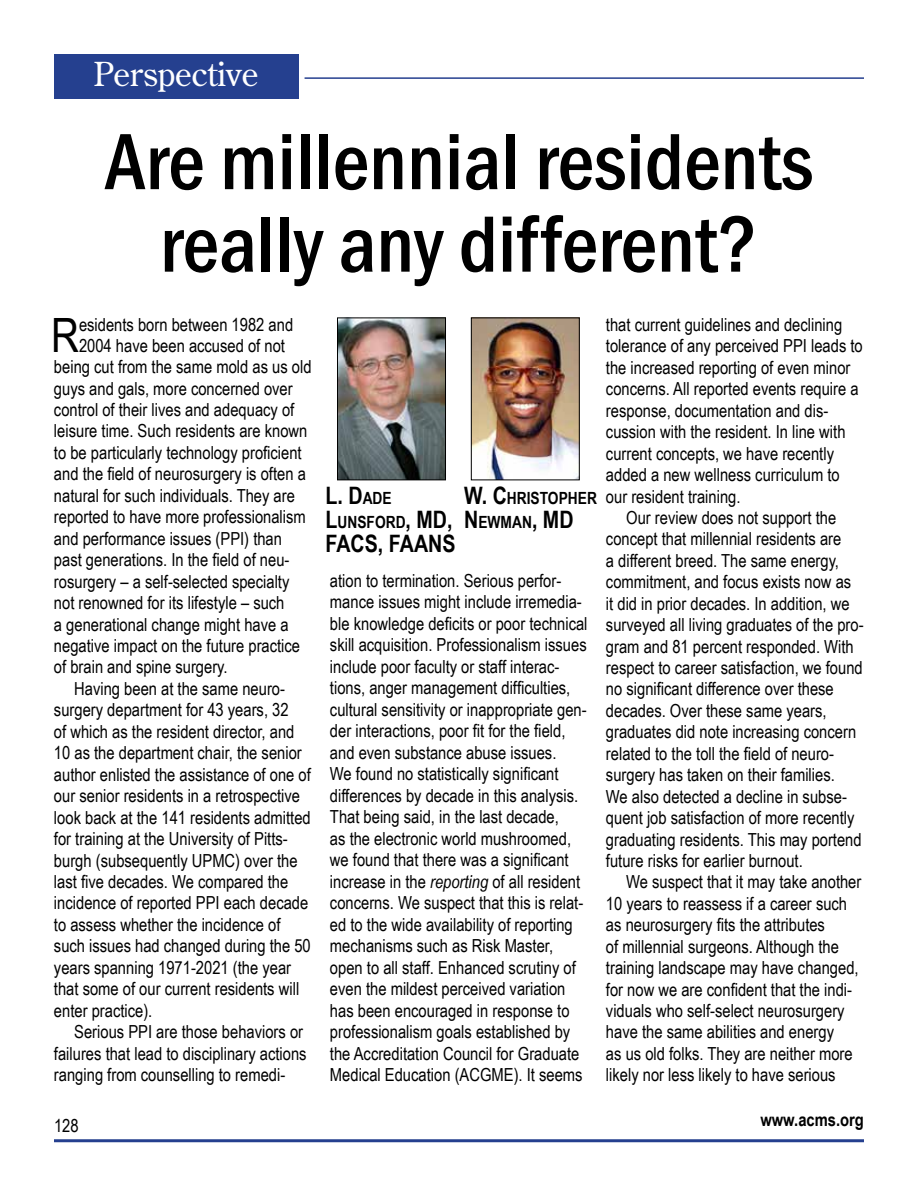
<style>
.page{position:relative;width:918px;height:1188px;background:#fff}
.page>*{position:absolute;margin:0;border:0;box-sizing:border-box;transform-origin:0 0}
.t1{font:500 condensed 82.5px/82.5px "Franklin Gothic";color:#000;text-align:center}
.t2{font:47.4px "Arial Narrow";color:#000}
.t3{font:36px "Century Old Style";color:#fff}
.t4{font:33px "Century Old Style";color:#fff}
.t5{font:700 24px "Arial Narrow";color:#000}
.t6{font:18px/21.5px "Arial Narrow";color:#000}
.t7{font:700 18px "Arial Narrow";color:#000}
.t8{font:700 16.8px/24px "Arial Narrow";color:#000}
.s1{font-size:16.8px}
.s2{font-size:24px}
.s3{font-style:italic}
</style>
<div class="page">
<hr style="left:54px;top:1139px;width:810px;height:3px;background:#25408f">
<hr style="left:305px;top:77px;width:559px;height:2px;background:#25408f">
<div style="left:54px;top:54px;width:244px;height:45px;background:#25408f"></div>
<img style="left:473px;top:320px;width:105px;height:158px">
<div style="left:471px;top:318px;width:109px;height:162px;border:1px solid #000"></div>
<img style="left:339px;top:320px;width:105px;height:158px">
<div style="left:337px;top:318px;width:109px;height:162px;border:1px solid #000"></div>
<h3 class="t4" style="left:94px;top:53px;width:166px">Perspective</h3>
<h3 class="t3" style="left:86px;top:52px;width:181px">Perspective</h3>
<h1 class="t1" style="left:105px;top:120px;width:710px">Are millennial residents really any different?</h1>
<h2 class="t2" style="left:51px;top:300px;width:30px">R</h2>
<p class="t6" style="left:79px;top:313px;width:216px">esidents born between 1982 and</p>
<p class="t6" style="left:79px;top:334px;width:207px">2004 have been accused of not</p>
<p class="t6" style="left:54px;top:355px;width:259px">being cut from the same mold as us old</p>
<p class="t6" style="left:54px;top:377px;width:240px">guys and gals, more concerned over</p>
<p class="t6" style="left:54px;top:398px;width:242px">control of their lives and adequacy of</p>
<p class="t6" style="left:54px;top:420px;width:255px">leisure time. Such residents are known</p>
<p class="t6" style="left:54px;top:441px;width:249px">to be particularly technology proficient</p>
<p class="t6" style="left:54px;top:463px;width:253px">and the field of neurosurgery is often a</p>
<p class="t6" style="left:54px;top:484px;width:242px">natural for such individuals. They are</p>
<p class="t6" style="left:54px;top:506px;width:253px">reported to have more professionalism</p>
<p class="t6" style="left:54px;top:527px;width:230px">and performance issues (PPI) than</p>
<p class="t6" style="left:54px;top:548px;width:237px">past generations. In the field of neu-</p>
<p class="t6" style="left:54px;top:570px;width:237px">rosurgery – a self-selected specialty</p>
<p class="t6" style="left:54px;top:591px;width:232px">not renowned for its lifestyle – such</p>
<p class="t6" style="left:54px;top:613px;width:236px">a generational change might have a</p>
<p class="t6" style="left:54px;top:634px;width:248px">negative impact on the future practice</p>
<p class="t6" style="left:54px;top:656px;width:175px">of brain and spine surgery.</p>
<p class="t6" style="left:74px;top:677px;width:212px">Having been at the same neuro-</p>
<p class="t6" style="left:54px;top:699px;width:236px">surgery department for 43 years, 32</p>
<p class="t6" style="left:54px;top:720px;width:242px">of which as the resident director, and</p>
<p class="t6" style="left:54px;top:742px;width:249px">10 as the department chair, the senior</p>
<p class="t6" style="left:54px;top:763px;width:258px">author enlisted the assistance of one of</p>
<p class="t6" style="left:54px;top:784px;width:248px">our senior residents in a retrospective</p>
<p class="t6" style="left:54px;top:806px;width:258px">look back at the 141 residents admitted</p>
<p class="t6" style="left:54px;top:827px;width:235px">for training at the University of Pitts-</p>
<p class="t6" style="left:54px;top:849px;width:245px">burgh (subsequently UPMC) over the</p>
<p class="t6" style="left:54px;top:870px;width:236px">last five decades. We compared the</p>
<p class="t6" style="left:54px;top:892px;width:256px">incidence of reported PPI each decade</p>
<p class="t6" style="left:54px;top:913px;width:228px">to assess whether the incidence of</p>
<p class="t6" style="left:54px;top:935px;width:258px">such issues had changed during the 50</p>
<p class="t6" style="left:54px;top:956px;width:239px">years spanning 1971-2021 (the year</p>
<p class="t6" style="left:54px;top:978px;width:247px">that some of our current residents will</p>
<p class="t6" style="left:54px;top:999px;width:100px">enter practice).</p>
<p class="t6" style="left:74px;top:1020px;width:230px">Serious PPI are those behaviors or</p>
<p class="t6" style="left:54px;top:1042px;width:254px">failures that lead to disciplinary actions</p>
<p class="t6" style="left:54px;top:1063px;width:233px">ranging from counselling to remedi-</p>
<h3 class="t5" style="left:326px;top:477px;width:68px">L. D<span class="s1">ADE</span></h3>
<p class="t8" style="left:326px;top:509px;width:129px"><span class="s2">L</span>UNSFORD<span class="s2">, MD,</span></p>
<h3 class="t5" style="left:326px;top:525px;width:130px">FACS, FAANS</h3>
<p class="t8" style="left:464px;top:485px;width:134px"><span class="s2">W. C</span>HRISTOPHER<br><span class="s2">N</span>EWMAN<span class="s2">, MD</span></p>
<p class="t6" style="left:330px;top:569px;width:259px">ation to termination. Serious perfor&shy;mance issues might include irremedia&shy;ble knowledge deficits or poor technical skill acquisition. Professionalism issues include poor faculty or staff interac&shy;tions, anger management difficulties, cultural sensitivity or inappropriate gen&shy;der interactions, poor fit for the field, and even substance abuse issues.<br>We found no statistically significant differences by decade in this analysis.<br>That being said, in the last decade,<br>as the electronic world mushroomed, we found that there was a significant increase in the <span class="s3">reporting</span> of all resident concerns. We suspect that this is relat&shy;ed to the wide availability of reporting mechanisms such as Risk Master, open to all staff. Enhanced scrutiny of even the mildest perceived variation has been encouraged in response to professionalism goals established by the Accreditation Council for Graduate Medical Education (ACGME). It seems</p>
<p class="t6" style="left:606px;top:313px;width:258px">that current guidelines and declining tolerance of any perceived PPI leads to the increased reporting of even minor concerns. All reported events require a response, documentation and dis&shy;cussion with the resident. In line with current concepts, we have recently added a new wellness curriculum to our resident training.</p>
<p class="t6" style="left:606px;top:506px;width:259px;text-indent:20px">Our review does not support the concept that millennial residents are<br>a different breed. The same energy, commitment, and focus exists now as<br>it did in prior decades. In addition, we surveyed all living graduates of the pro&shy;gram and 81 percent responded. With respect to career satisfaction, we found no significant difference over these decades. Over these same years, graduates did note increasing concern related to the toll the field of neuro&shy;surgery has taken on their families.<br>We also detected a decline in subse&shy;quent job satisfaction of more recently graduating residents. This may portend future risks for earlier burnout.</p>
<p class="t6" style="left:606px;top:871px;width:257px;text-indent:20px">We suspect that it may take another 10 years to reassess if a career such as neurosurgery fits the attributes<br>of millennial surgeons. Although the training landscape may have changed, for now we are confident that the indi&shy;viduals who self-select neurosurgery have the same abilities and energy<br>as us old folks. They are neither more likely nor less likely to have serious</p>
<p class="t6" style="left:54px;top:1115px;width:26px">128</p>
<p class="t7" style="left:760px;top:1106px;width:105px">www.acms.org</p>
</div>
